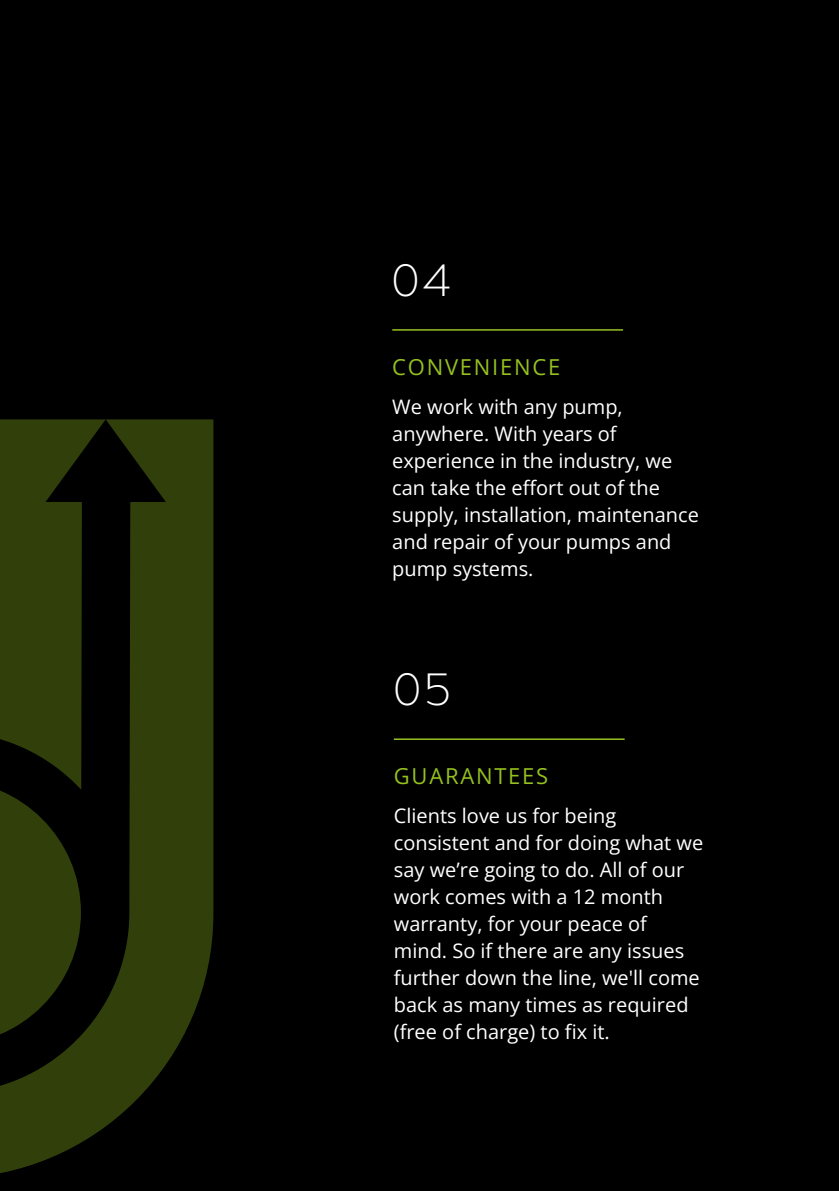
<style>
.page{position:relative;width:839px;height:1191px;background:#fff}
.page>*{position:absolute;margin:0;border:0;box-sizing:border-box;transform-origin:0 0}
.t1{font:200 45px "Balgin";color:#fff}
.t2{font:22px "Open Sans";letter-spacing:.08em;color:#95c11f}
.t3{font:20px/27px "Open Sans";color:#fff}
</style>
<div class="page">
<div style="left:0;top:0;width:838px;height:1191px;background:#000"></div>
<hr style="left:392px;top:329px;width:231px;height:2px;background:#95c11f">
<hr style="left:394px;top:738px;width:230px;height:2px;background:#95c11f">
<svg style="left:0;top:419px;width:213px;height:754px;fill:#313f0a"></svg>
<p class="t1" style="left:392px;top:262px;width:60px">04</p>
<h1 class="t2" style="left:392px;top:351px;width:169px">CONVENIENCE</h1>
<p class="t3" style="left:392px;top:392px;width:308px">We work with any pump, anywhere. With years of experience in the industry, we can take the effort out of the supply, installation, maintenance and repair of your pumps and pump systems.</p>
<p class="t1" style="left:394px;top:672px;width:59px">05</p>
<h1 class="t2" style="left:394px;top:761px;width:156px">GUARANTEES</h1>
<p class="t3" style="left:394px;top:802px;width:311px">Clients love us for being consistent and for doing what we say we’re going to do. All of our work comes with a 12 month warranty, for your peace of mind. So if there are any issues further down the line, we'll come back as many times as required (free of charge) to fix it.</p>
</div>
